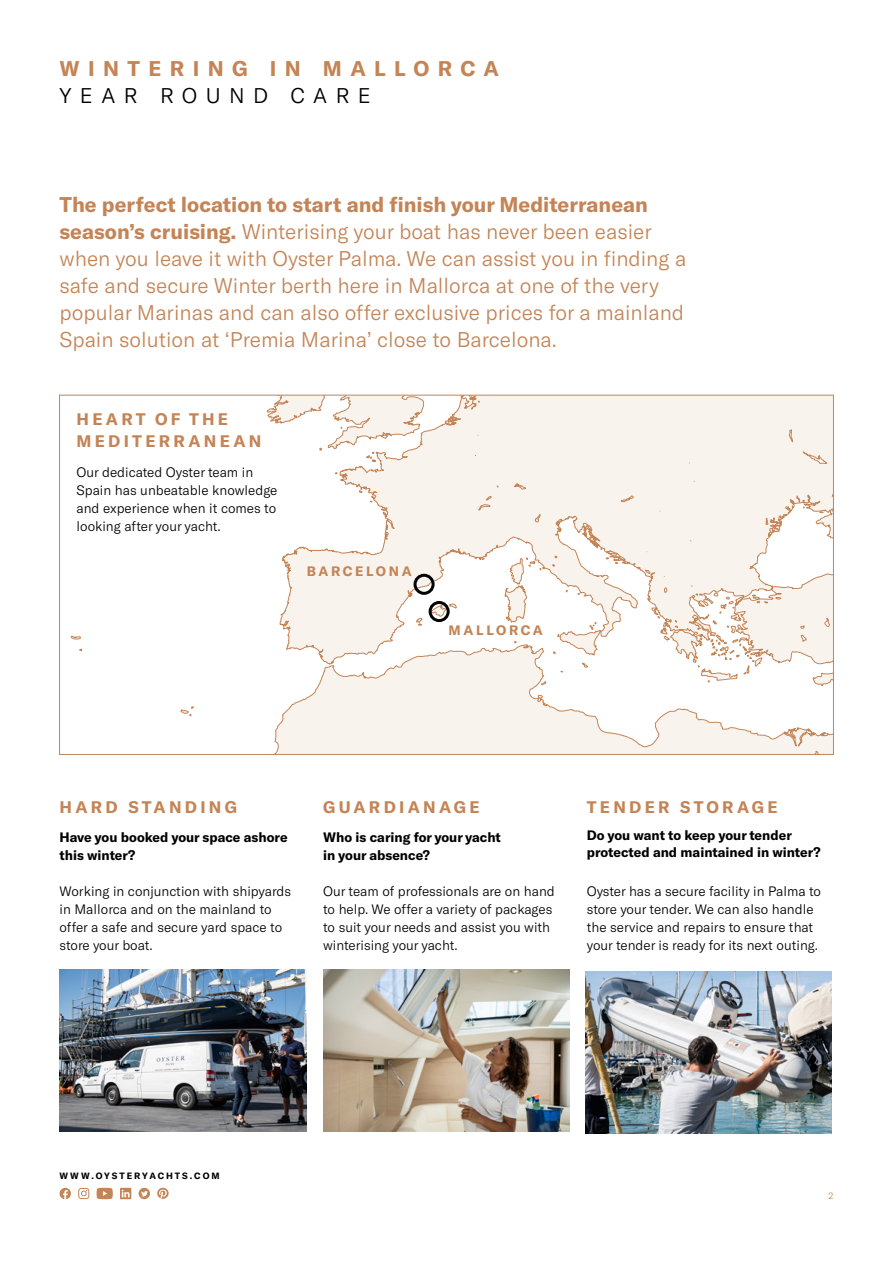
<style>
.page{position:relative;width:893px;height:1263px;background:#fff}
.page>*{position:absolute;margin:0;border:0;box-sizing:border-box;transform-origin:0 0}
.t1{font:300 21px/27px "GT America";color:#c48456}
.t2{font:700 21px "GT America";letter-spacing:.4em;color:#c48456}
.t3{font:300 21px "GT America";letter-spacing:.4em;color:#000}
.t4{font:700 16.5px/22.5px "GT America";letter-spacing:.2em;color:#c48456}
.t5{font:300 13.5px/18px "GT America";color:#000}
.t6{font:700 13.5px/18px "GT America";color:#000}
.t7{font:700 13.5px "GT America";letter-spacing:.2em;color:#c48456}
.t8{font:700 9px "GT America";letter-spacing:.215em;color:#000}
.t9{font:300 9px "GT America";color:#c48456}
.s1{font-weight:700}
</style>
<div class="page">
<svg style="left:180px;top:397px;width:652px;height:356px"></svg>
<svg style="left:771px;top:525px;width:9px;height:8px"></svg>
<svg style="left:71px;top:635px;width:10px;height:5px"></svg>
<svg style="left:181px;top:706px;width:13px;height:10px"></svg>
<svg style="left:450px;top:416px;width:10px;height:4px"></svg>
<svg style="left:582px;top:663px;width:6px;height:4px"></svg>
<svg style="left:558px;top:522px;width:3px;height:10px"></svg>
<svg style="left:553px;top:622px;width:49px;height:33px"></svg>
<svg style="left:267px;top:397px;width:158px;height:65px"></svg>
<svg style="left:661px;top:627px;width:8px;height:13px"></svg>
<svg style="left:651px;top:608px;width:9px;height:10px"></svg>
<svg style="left:693px;top:592px;width:69px;height:90px"></svg>
<svg style="left:370px;top:496px;width:4px;height:6px"></svg>
<svg style="left:505px;top:558px;width:36px;height:64px"></svg>
<svg style="left:356px;top:486px;width:7px;height:7px"></svg>
<svg style="left:813px;top:669px;width:19px;height:17px"></svg>
<svg style="left:583px;top:525px;width:46px;height:39px"></svg>
<img style="left:60px;top:969px;width:246px;height:162px">
<img style="left:323px;top:969px;width:247px;height:162px">
<div style="left:414px;top:574px;width:21px;height:21px;border:3px solid #000;border-radius:50%"></div>
<div style="left:429px;top:601px;width:21px;height:21px;border:3px solid #000;border-radius:50%"></div>
<svg style="left:60px;top:1188px;width:11px;height:11px"></svg>
<svg style="left:139px;top:1188px;width:11px;height:11px"></svg>
<svg style="left:78px;top:1188px;width:11px;height:11px"></svg>
<svg style="left:97px;top:1188px;width:16px;height:11px"></svg>
<svg style="left:120px;top:1188px;width:11px;height:11px"></svg>
<svg style="left:157px;top:1188px;width:12px;height:11px"></svg>
<img style="left:585px;top:971px;width:247px;height:162px">
<h1 class="t2" style="left:60px;top:56px;width:441px">WINTERING IN MALLORCA</h1>
<h1 class="t3" style="left:60px;top:84px;width:313px">YEAR ROUND CARE</h1>
<p class="t1" style="left:60px;top:192px;width:628px"><span class="s1">The perfect location to start and finish your Mediterranean season’s cruising.</span> Winterising your boat has never been easier when you leave it with Oyster Palma. We can assist you in finding a safe and secure Winter berth here in Mallorca at one of the very popular Marinas and can also offer exclusive prices for a mainland Spain solution at ‘Premia Marina’ close to Barcelona.</p>
<p class="t4" style="left:77px;top:408px;width:186px">HEART OF THE<br>MEDITERRANEAN</p>
<p class="t5" style="left:77px;top:463px;width:202px">Our dedicated Oyster team in<br>Spain has unbeatable knowledge and experience when it comes to looking after your yacht.</p>
<p class="t7" style="left:307px;top:563px;width:107px">BARCELONA</p>
<p class="t7" style="left:449px;top:621px;width:96px">MALLORCA</p>
<p class="t4" style="left:60px;top:795px;width:179px">HARD STANDING</p>
<p class="t6" style="left:60px;top:828px;width:230px">Have you booked your space ashore this winter?</p>
<p class="t5" style="left:60px;top:882px;width:233px">Working in conjunction with shipyards in Mallorca and on the mainland to offer a safe and secure yard space to store your boat.</p>
<p class="t4" style="left:323px;top:795px;width:158px">GUARDIANAGE</p>
<p class="t6" style="left:323px;top:828px;width:179px">Who is caring for your yacht in your absence?</p>
<p class="t5" style="left:323px;top:882px;width:233px">Our team of professionals are on hand to help. We offer a variety of packages to suit your needs and assist you with winterising your yacht.</p>
<p class="t4" style="left:587px;top:795px;width:192px">TENDER STORAGE</p>
<p class="t6" style="left:587px;top:827px;width:235px;line-height:16.5px">Do you want to keep your tender protected and maintained in winter?</p>
<p class="t5" style="left:587px;top:882px;width:236px">Oyster has a secure facility in Palma to store your tender. We can also handle the service and repairs to ensure that your tender is ready for its next outing.</p>
<p class="t8" style="left:60px;top:1170px;width:162px">WWW.OYSTERYACHTS.COM</p>
<p class="t9" style="left:829px;top:1191px;width:6px">2</p>
</div>
